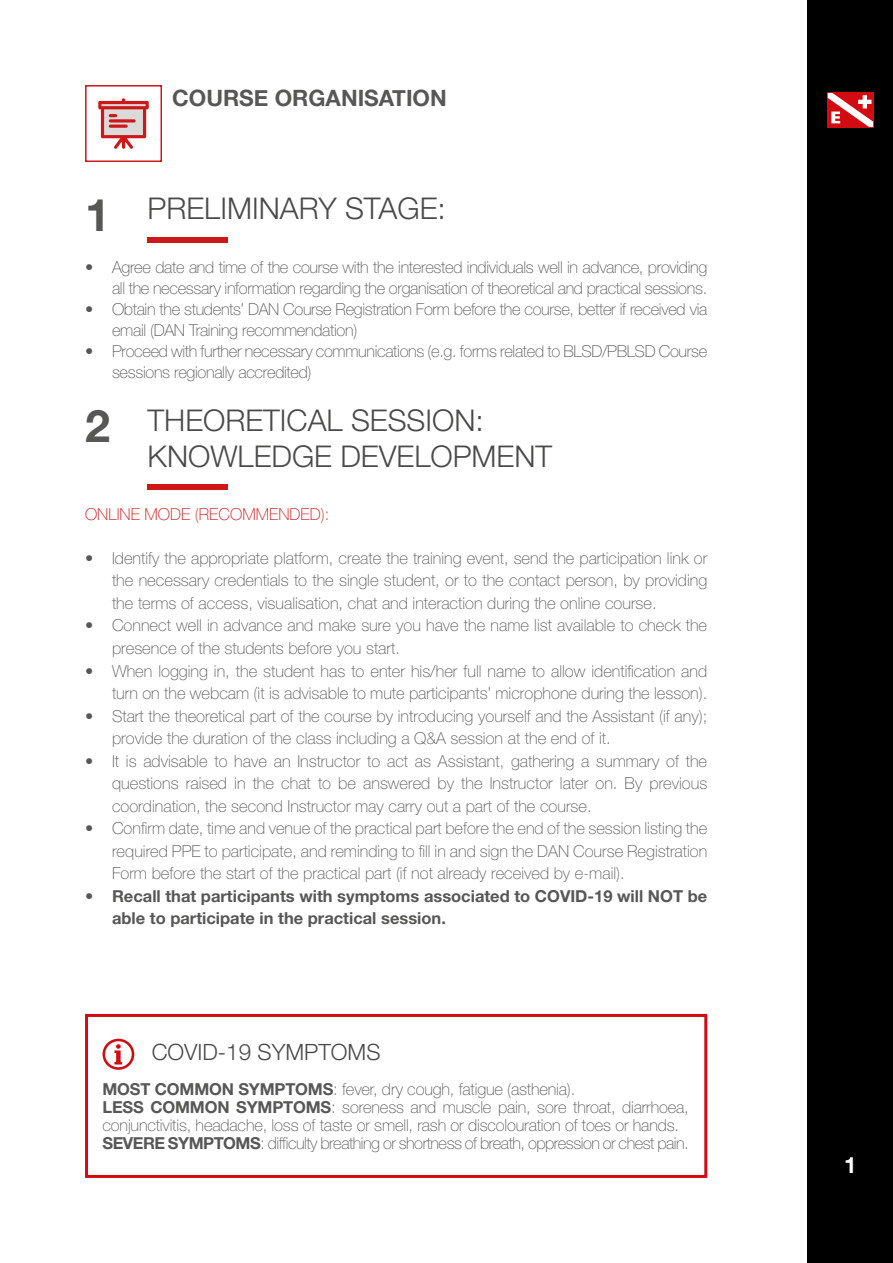
<style>
.page{position:relative;width:893px;height:1263px;background:#fff}
.page>*{position:absolute;margin:0;border:0;box-sizing:border-box;transform-origin:0 0}
.t1{font:700 45px "Helvetica Neue LT";color:#575756}
.t2{font:300 30px/36px "Helvetica Neue LT";color:#4a4a49}
.t3{font:700 22.5px "Helvetica Neue";color:#575756}
.t4{font:300 22.5px "Helvetica Neue LT";color:#4a4a49}
.t5{font:700 22.5px "Helvetica Neue LT";color:#fff}
.t6{font:100 16.5px/22.5px "Helvetica Neue LT";letter-spacing:-.01em;color:#575756}
.t7{font:700 16.5px/22.5px "Helvetica Neue LT";color:#575756}
.t8{font:100 16.5px "Helvetica Neue LT";color:#cd1719}
.s1{font-weight:700}
</style>
<div class="page">
<div style="left:808px;top:0;width:85px;height:1263px;background:#000"></div>
<div style="left:148px;top:237px;width:80px;height:5px;background:#cd1719"></div>
<div style="left:148px;top:484px;width:80px;height:6px;background:#cd1719"></div>
<div style="left:85px;top:85px;width:77px;height:77px;border:2px solid #cd1719"></div>
<svg style="left:98px;top:98px;width:51px;height:51px"></svg>
<hr style="left:109px;top:125px;width:19px;height:3px;background:#cd1719;border-radius:2px">
<div style="left:85px;top:1014px;width:622px;height:164px;border:3px solid #d20a11"></div>
<svg style="left:103px;top:1039px;width:31px;height:31px"></svg>
<div style="left:827px;top:92px;width:47px;height:36px;background:#d20a11"></div>
<svg style="left:828px;top:93px;width:45px;height:34px"></svg>
<h1 class="t1" style="left:85px;top:187px;width:27px">1</h1>
<h3 class="t3" style="left:172px;top:81px;width:276px">COURSE ORGANISATION</h3>
<h2 class="t2" style="left:148px;top:190px;width:300px">PRELIMINARY STAGE:</h2>
<p class="t6" style="left:85px;top:257px;width:624px;line-height:21px;text-align:right">• Agree date and time of the course with the interested individuals well in advance, providing all the necessary information regarding the organisation of theoretical and practical sessions.</p>
<p class="t6" style="left:112px;top:299px;width:597px;line-height:21px;text-indent:-27px">• Obtain the students’ DAN Course Registration Form before the course, better if received via email (DAN Training recommendation)</p>
<p class="t6" style="left:112px;top:341px;width:597px;line-height:21px;text-indent:-27px">• Proceed with further necessary communications (e.g. forms related to BLSD/PBLSD Course sessions regionally accredited)</p>
<h1 class="t1" style="left:85px;top:398px;width:27px">2</h1>
<h2 class="t2" style="left:148px;top:401px;width:406px">THEORETICAL SESSION:<br>KNOWLEDGE DEVELOPMENT</h2>
<p class="t8" style="left:85px;top:505px;width:246px">ONLINE MODE (RECOMMENDED):</p>
<p class="t6" style="left:112px;top:547px;width:597px;text-align:justify;text-indent:-27px">• Identify the appropriate platform, create the training event, send the participation link or the necessary credentials to the single student, or to the contact person, by providing the terms of access, visualisation, chat and interaction during the online course.</p>
<p class="t6" style="left:112px;top:614px;width:597px;text-indent:-27px">• Connect well in advance and make sure you have the name list available to check the presence of the students before you start.</p>
<p class="t6" style="left:85px;top:659px;width:624px;text-align:right">• When logging in, the student has to enter his/her full name to allow identification and turn on the webcam (it is advisable to mute participants’ microphone during the lesson).</p>
<p class="t6" style="left:112px;top:704px;width:597px;text-indent:-27px">• Start the theoretical part of the course by introducing yourself and the Assistant (if any); provide the duration of the class including a Q&amp;A session at the end of it.</p>
<p class="t6" style="left:112px;top:749px;width:597px;text-align:justify;text-indent:-27px">• It is advisable to have an Instructor to act as Assistant, gathering a summary of the questions raised in the chat to be answered by the Instructor later on. By previous coordination, the second Instructor may carry out a part of the course.</p>
<p class="t6" style="left:112px;top:817px;width:597px;text-align:justify;text-indent:-27px">• Confirm date, time and venue of the practical part before the end of the session listing the required PPE to participate, and reminding to fill in and sign the DAN Course Registration Form before the start of the practical part (if not already received by e-mail).</p>
<p class="t7" style="left:112px;top:884px;width:597px;text-indent:-27px">• Recall that participants with symptoms associated to COVID-19 will NOT be able to participate in the practical session.</p>
<h3 class="t4" style="left:152px;top:1038px;width:230px">COVID-19 SYMPTOMS</h3>
<p class="t6" style="left:102px;top:1080px;width:588px;line-height:18px"><span class="s1">MOST COMMON SYMPTOMS</span>: fever, dry cough, fatigue (asthenia).<br><span class="s1">LESS COMMON SYMPTOMS</span>: soreness and muscle pain, sore throat, diarrhoea, conjunctivitis, headache, loss of taste or smell, rash or discolouration of toes or hands.<br><span class="s1">SEVERE SYMPTOMS</span>: difficulty breathing or shortness of breath, oppression or chest pain.</p>
<h3 class="t5" style="left:844px;top:1151px;width:14px">1</h3>
</div>
